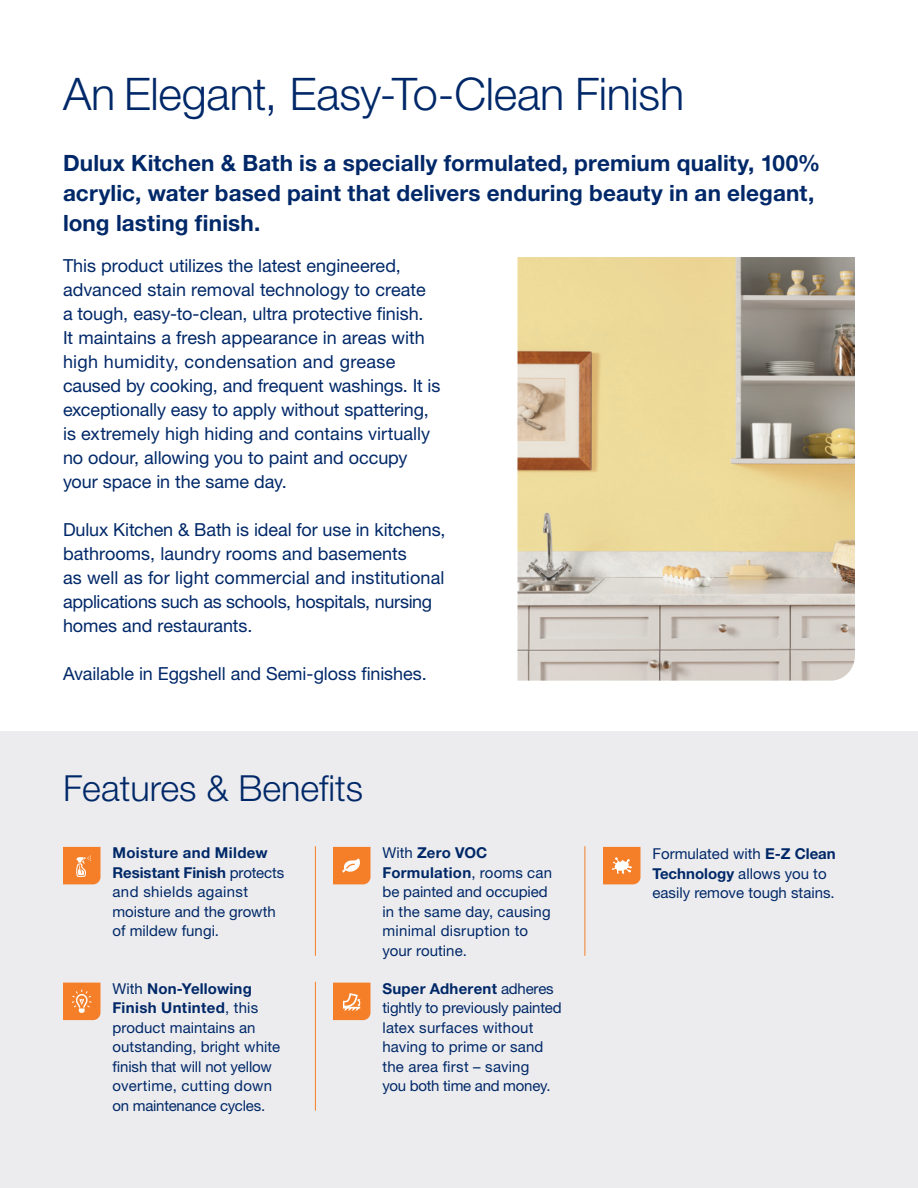
<style>
.page{position:relative;width:918px;height:1188px;background:#fff}
.page>*{position:absolute;margin:0;border:0;box-sizing:border-box;transform-origin:0 0}
.t1{font:300 45px "Helvetica Neue LT Std";letter-spacing:-.005em;color:#002868}
.t2{font:300 36px "Helvetica Neue LT Std";color:#002868}
.t3{font:700 22.5px/30px "Helvetica Neue LT Std";letter-spacing:.005em;color:#002868}
.t4{font:18px/24px "Helvetica Neue LT Std";color:#002868}
.t5{font:15px/19.5px "Helvetica Neue LT Std";color:#002868}
.s1{font-weight:700}
</style>
<div class="page">
<div style="left:0;top:731px;width:918px;height:457px;background:#ececee"></div>
<svg style="left:63px;top:847px;width:37px;height:37px"></svg>
<svg style="left:333px;top:847px;width:37px;height:37px"></svg>
<svg style="left:603px;top:847px;width:37px;height:37px"></svg>
<hr style="left:315px;top:846px;width:1px;height:110px;background:#f47f28">
<hr style="left:585px;top:846px;width:1px;height:110px;background:#f47f28">
<svg style="left:63px;top:983px;width:37px;height:37px"></svg>
<svg style="left:333px;top:983px;width:37px;height:37px"></svg>
<hr style="left:315px;top:982px;width:1px;height:129px;background:#f47f28">
<img style="left:518px;top:257px;width:337px;height:424px">
<h1 class="t1" style="left:63px;top:77px;width:623px">An Elegant, Easy-To-Clean Finish</h1>
<p class="t3" style="left:63px;top:151px;width:759px">Dulux Kitchen &amp; Bath is a specially formulated, premium quality, 100% acrylic, water based paint that delivers enduring beauty in an elegant, long lasting finish.</p>
<p class="t4" style="left:63px;top:256px;width:379px">This product utilizes the latest engineered, advanced stain removal technology to create<br>a tough, easy-to-clean, ultra protective finish.<br>It maintains a fresh appearance in areas with high humidity, condensation and grease caused by cooking, and frequent washings. It is exceptionally easy to apply without spattering, is extremely high hiding and contains virtually no odour, allowing you to paint and occupy your space in the same day.</p>
<p class="t4" style="left:63px;top:520px;width:384px">Dulux Kitchen &amp; Bath is ideal for use in kitchens, bathrooms, laundry rooms and basements<br>as well as for light commercial and institutional applications such as schools, hospitals, nursing homes and restaurants.</p>
<p class="t4" style="left:63px;top:664px;width:365px">Available in Eggshell and Semi-gloss finishes.</p>
<h2 class="t2" style="left:63px;top:775px;width:302px">Features &amp; Benefits</h2>
<p class="t5" style="left:382px;top:845px;width:171px">With <span class="s1">Zero VOC<br>Formulation</span>, rooms can be painted and occupied in the same day, causing minimal disruption to your routine.</p>
<p class="t5" style="left:112px;top:845px;width:173px"><span class="s1">Moisture and Mildew<br>Resistant Finish</span> protects and shields against moisture and the growth of mildew fungi.</p>
<p class="t5" style="left:652px;top:845px;width:185px">Formulated with <span class="s1">E-Z Clean<br>Technology</span> allows you to easily remove tough stains.</p>
<p class="t5" style="left:112px;top:980px;width:169px">With <span class="s1">Non-Yellowing<br>Finish Untinted</span>, this product maintains an outstanding, bright white finish that will not yellow overtime, cutting down on maintenance cycles.</p>
<p class="t5" style="left:382px;top:980px;width:181px"><span class="s1">Super Adherent</span> adheres tightly to previously painted latex surfaces without having to prime or sand the area first – saving<br>you both time and money.</p>
</div>
